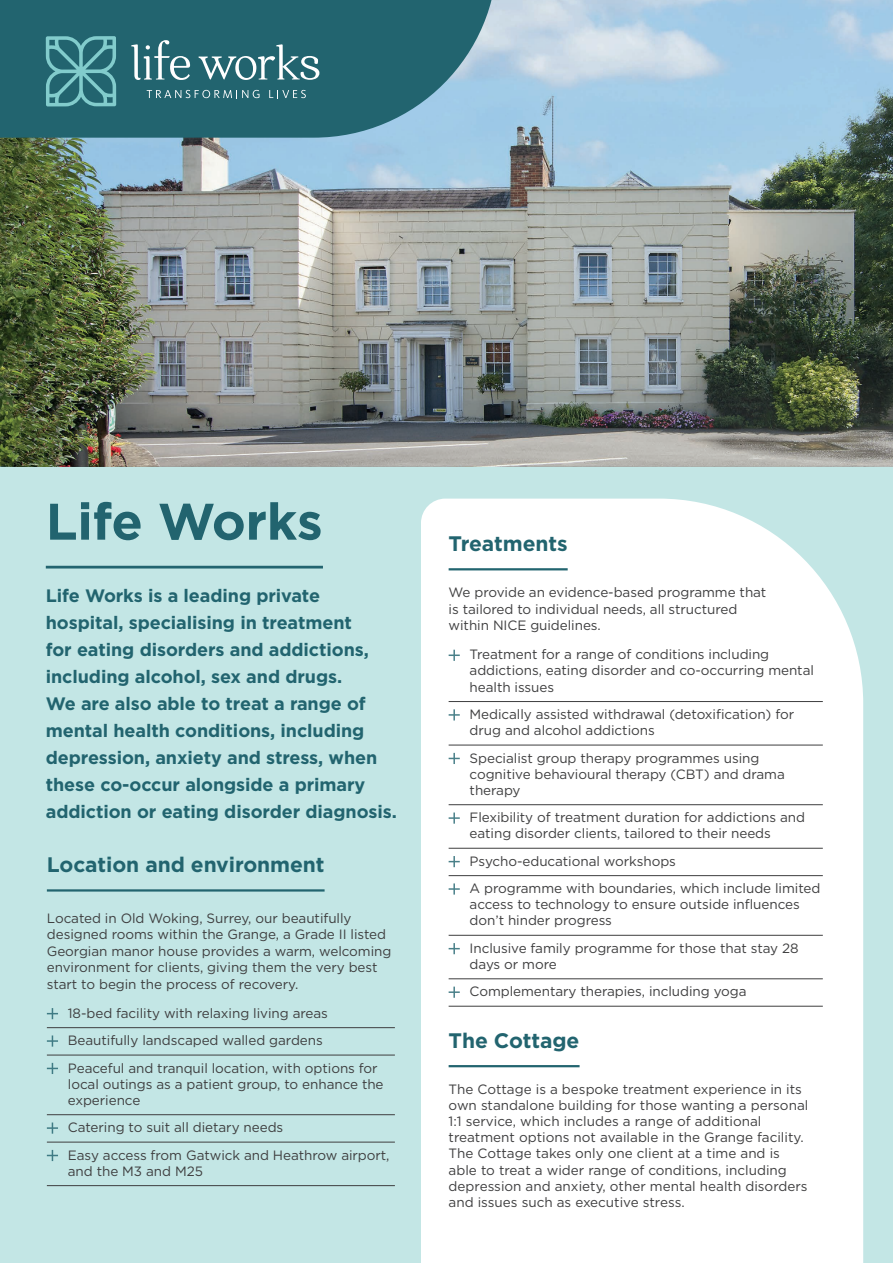
<style>
.page{position:relative;width:893px;height:1263px;background:#fff}
.page>*{position:absolute;margin:0;border:0;box-sizing:border-box;transform-origin:0 0}
.t1{font:700 51.3px "Gotham";letter-spacing:-.005em;color:#22646f}
.t2{font:700 21px "Gotham";letter-spacing:-.005em;color:#22646f}
.t3{font:700 18px/27px "Gotham";letter-spacing:-.005em;color:#22646f}
.t4{font:13.5px/16.2px "Gotham";letter-spacing:-.005em;color:#3e3e3f}
</style>
<div class="page">
<div style="left:0;top:432px;width:893px;height:831px;background:#c3e6e5"></div>
<img style="left:0;top:0;width:893px;height:467px">
<svg style="left:0;top:0;width:497px;height:138px;background:#33717e"></svg>
<div style="left:421px;top:499px;width:442px;height:764px;background:#fff"></div>
<hr style="left:449px;top:568px;width:119px;height:2px;background:#22646f">
<hr style="left:449px;top:701px;width:374px;height:1px;background:#3e3e3f">
<hr style="left:449px;top:745px;width:374px;height:1px;background:#3e3e3f">
<hr style="left:449px;top:804px;width:374px;height:1px;background:#3e3e3f">
<hr style="left:449px;top:848px;width:374px;height:1px;background:#3e3e3f">
<hr style="left:449px;top:875px;width:374px;height:1px;background:#3e3e3f">
<hr style="left:449px;top:935px;width:374px;height:1px;background:#3e3e3f">
<hr style="left:449px;top:978px;width:374px;height:1px;background:#3e3e3f">
<hr style="left:449px;top:1006px;width:374px;height:1px;background:#3e3e3f">
<svg style="left:449px;top:650px;width:11px;height:11px"></svg>
<svg style="left:449px;top:709px;width:11px;height:11px"></svg>
<svg style="left:449px;top:753px;width:11px;height:11px"></svg>
<svg style="left:449px;top:812px;width:11px;height:12px"></svg>
<svg style="left:449px;top:856px;width:11px;height:11px"></svg>
<svg style="left:449px;top:883px;width:11px;height:11px"></svg>
<svg style="left:449px;top:943px;width:11px;height:11px"></svg>
<svg style="left:449px;top:986px;width:11px;height:12px"></svg>
<hr style="left:449px;top:1065px;width:131px;height:2px;background:#22646f">
<hr style="left:47px;top:889px;width:278px;height:2px;background:#22646f">
<hr style="left:47px;top:1027px;width:348px;height:1px;background:#3e3e3f">
<hr style="left:47px;top:1055px;width:348px;height:1px;background:#3e3e3f">
<hr style="left:47px;top:1114px;width:348px;height:1px;background:#3e3e3f">
<hr style="left:47px;top:1142px;width:348px;height:1px;background:#3e3e3f">
<hr style="left:47px;top:1185px;width:348px;height:1px;background:#3e3e3f">
<svg style="left:47px;top:1008px;width:11px;height:11px"></svg>
<svg style="left:47px;top:1035px;width:11px;height:12px"></svg>
<svg style="left:47px;top:1063px;width:11px;height:11px"></svg>
<svg style="left:47px;top:1122px;width:11px;height:12px"></svg>
<svg style="left:47px;top:1150px;width:11px;height:11px"></svg>
<hr style="left:46px;top:566px;width:277px;height:2px;background:#22646f">
<svg style="left:199px;top:44px;width:120px;height:36px;background:#51858e"></svg>
<svg style="left:131px;top:40px;width:59px;height:40px;background:#588a92"></svg>
<svg style="left:46px;top:36px;width:70px;height:70px;background:#488d94"></svg>
<svg style="left:147px;top:90px;width:113px;height:8px"></svg>
<svg style="left:269px;top:90px;width:37px;height:8px"></svg>
<p class="t1" style="left:46px;top:487px;width:278px">Life Works</p>
<p class="t3" style="left:46px;top:582px;width:353px">Life Works is a leading private hospital, specialising in treatment<br>for eating disorders and addictions, including alcohol, sex and drugs.<br>We are also able to treat a range of mental health conditions, including depression, anxiety and stress, when these co-occur alongside a primary addiction or eating disorder diagnosis.</p>
<p class="t2" style="left:47px;top:851px;width:279px">Location and environment</p>
<p class="t4" style="left:47px;top:909px;width:346px">Located in Old Woking, Surrey, our beautifully designed rooms within the Grange, a Grade II listed Georgian manor house provides a warm, welcoming environment for clients, giving them the very best start to begin the process of recovery.</p>
<p class="t4" style="left:68px;top:1004px;width:262px">18-bed facility with relaxing living areas</p>
<p class="t4" style="left:68px;top:1032px;width:256px">Beautifully landscaped walled gardens</p>
<p class="t4" style="left:68px;top:1059px;width:317px">Peaceful and tranquil location, with options for local outings as a patient group, to enhance the experience</p>
<p class="t4" style="left:68px;top:1119px;width:217px">Catering to suit all dietary needs</p>
<p class="t4" style="left:68px;top:1146px;width:323px">Easy access from Gatwick and Heathrow airport, and the M3 and M25</p>
<p class="t2" style="left:449px;top:530px;width:120px">Treatments</p>
<p class="t4" style="left:449px;top:584px;width:319px">We provide an evidence-based programme that is tailored to individual needs, all structured within NICE guidelines.</p>
<p class="t4" style="left:470px;top:646px;width:346px">Treatment for a range of conditions including addictions, eating disorder and co-occurring mental health issues</p>
<p class="t4" style="left:470px;top:706px;width:326px">Medically assisted withdrawal (detoxification) for drug and alcohol addictions</p>
<p class="t4" style="left:470px;top:749px;width:317px">Specialist group therapy programmes using cognitive behavioural therapy (CBT) and drama therapy</p>
<p class="t4" style="left:470px;top:809px;width:337px">Flexibility of treatment duration for addictions and eating disorder clients, tailored to their needs</p>
<p class="t4" style="left:470px;top:852px;width:208px">Psycho-educational workshops</p>
<p class="t4" style="left:470px;top:880px;width:352px">A programme with boundaries, which include limited access to technology to ensure outside influences don’t hinder progress</p>
<p class="t4" style="left:470px;top:939px;width:330px">Inclusive family programme for those that stay 28 days or more</p>
<p class="t4" style="left:470px;top:983px;width:278px">Complementary therapies, including yoga</p>
<p class="t2" style="left:449px;top:1027px;width:132px">The Cottage</p>
<p class="t4" style="left:449px;top:1081px;width:361px">The Cottage is a bespoke treatment experience in its own standalone building for those wanting a personal 1:1 service, which includes a range of additional treatment options not available in the Grange facility.<br>The Cottage takes only one client at a time and is able to treat a wider range of conditions, including depression and anxiety, other mental health disorders and issues such as executive stress.</p>
</div>
